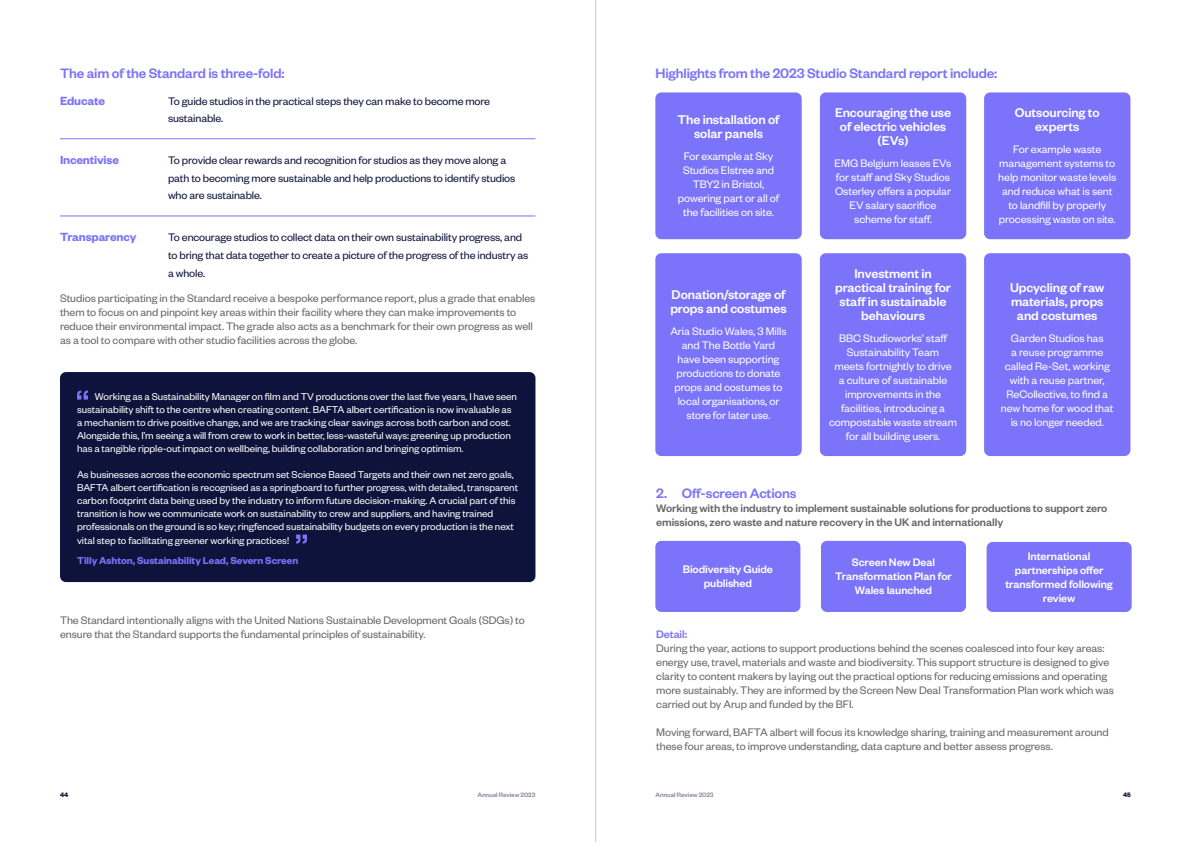
<style>
.page{position:relative;width:1191px;height:842px;background:#fff}
.page>*{position:absolute;margin:0;border:0;box-sizing:border-box;transform-origin:0 0}
.t1{font:500 15px "Founders Grotesk";letter-spacing:-.01em;color:#7b73fa}
.t2{font:500 14px/14px "Founders Grotesk";letter-spacing:-.005em;color:#fff;text-align:center}
.t3{font:600 13px "Founders Grotesk";letter-spacing:-.01em;color:#7b73fa}
.t4{font:12px/14px "Founders Grotesk";letter-spacing:-.005em;color:#666}
.t5{font:12px/14px "Founders Grotesk";letter-spacing:-.005em;color:#fff;text-align:center}
.t6{font:12px/17.6px "Founders Grotesk";letter-spacing:-.01em;color:#0d133b}
.t7{font:500 12px/14px "Founders Grotesk";letter-spacing:-.005em;color:#666}
.t8{font:500 12px/14px "Founders Grotesk";letter-spacing:-.005em;color:#fff;text-align:center}
.t9{font:500 12px "Founders Grotesk";letter-spacing:-.01em;color:#7b73fa}
.t10{font:11px/13px "Founders Grotesk";letter-spacing:-.005em;color:#fff}
.t11{font:600 11px "Founders Grotesk";letter-spacing:-.005em;color:#7b73fa}
.t12{font:500 7px "Founders Grotesk";letter-spacing:-.01em;color:#86899d}
.t13{font:700 7px "Founders Grotesk";color:#0d133b}
</style>
<div class="page">
<hr style="left:595px;top:0;width:1px;height:842px;background:#ccc">
<hr style="left:60px;top:138px;width:475px;height:1px;background:#7b73fa">
<hr style="left:60px;top:216px;width:475px;height:1px;background:#7b73fa">
<div style="left:655px;top:541px;width:145px;height:71px;background:#7b73fa;border-radius:6px"></div>
<div style="left:821px;top:541px;width:145px;height:71px;background:#7b73fa;border-radius:6px"></div>
<div style="left:986px;top:542px;width:145px;height:70px;background:#7b73fa;border-radius:6px"></div>
<div style="left:60px;top:372px;width:475px;height:210px;background:#0d133b;border-radius:6px"></div>
<svg style="left:77px;top:390px;width:11px;height:10px"></svg>
<svg style="left:296px;top:534px;width:11px;height:10px"></svg>
<div style="left:655px;top:92px;width:146px;height:147px;background:#7b73fa;border-radius:6px"></div>
<div style="left:655px;top:253px;width:146px;height:203px;background:#7b73fa;border-radius:6px"></div>
<div style="left:984px;top:253px;width:146px;height:203px;background:#7b73fa;border-radius:6px"></div>
<div style="left:984px;top:92px;width:146px;height:147px;background:#7b73fa;border-radius:6px"></div>
<div style="left:820px;top:92px;width:146px;height:147px;background:#7b73fa;border-radius:6px"></div>
<div style="left:820px;top:253px;width:146px;height:203px;background:#7b73fa;border-radius:6px"></div>
<p class="t1" style="left:60px;top:64px;width:226px">The aim of the Standard is three-fold:</p>
<p class="t3" style="left:60px;top:92px;width:46px">Educate</p>
<p class="t6" style="left:168px;top:91px;width:323px">To guide studios in the practical steps they can make to become more sustainable.</p>
<p class="t3" style="left:60px;top:152px;width:60px">Incentivise</p>
<p class="t6" style="left:168px;top:151px;width:349px">To provide clear rewards and recognition for studios as they move along a path to becoming more sustainable and help productions to identify studios who are sustainable.</p>
<p class="t3" style="left:60px;top:229px;width:78px">Transparency</p>
<p class="t6" style="left:168px;top:228px;width:362px">To encourage studios to collect data on their own sustainability progress, and to bring that data together to create a picture of the progress of the industry as a whole.</p>
<p class="t4" style="left:60px;top:291px;width:477px">Studios participating in the Standard receive a bespoke performance report, plus a grade that enables them to focus on and pinpoint key areas within their facility where they can make improvements to reduce their environmental impact. The grade also acts as a benchmark for their own progress as well as a tool to compare with other studio facilities across the globe.</p>
<p class="t10" style="left:77px;top:389px;width:441px;text-indent:18px">Working as a Sustainability Manager on film and TV productions over the last five years, I have seen sustainability shift to the centre when creating content. BAFTA albert certification is now invaluable as a mechanism to drive positive change, and we are tracking clear savings across both carbon and cost.<br>Alongside this, I’m seeing a will from crew to work in better, less-wasteful ways: greening up production has a tangible ripple-out impact on wellbeing, building collaboration and bringing optimism.</p>
<p class="t10" style="left:77px;top:467px;width:442px">As businesses across the economic spectrum set Science Based Targets and their own net zero goals, BAFTA albert certification is recognised as a springboard to further progress, with detailed, transparent carbon footprint data being used by the industry to inform future decision-making. A crucial part of this transition is how we communicate work on sustainability to crew and suppliers, and having trained professionals on the ground is so key; ringfenced sustainability budgets on every production is the next</p>
<p class="t10" style="left:77px;top:533px;width:214px">vital step to facilitating greener working practices!</p>
<p class="t11" style="left:77px;top:553px;width:223px">Tilly Ashton, Sustainability Lead, Severn Screen</p>
<p class="t4" style="left:60px;top:613px;width:466px">The Standard intentionally aligns with the United Nations Sustainable Development Goals (SDGs) to ensure that the Standard supports the fundamental principles of sustainability.</p>
<p class="t1" style="left:655px;top:64px;width:343px">Highlights from the 2023 Studio Standard report include:</p>
<p class="t2" style="left:677px;top:112px;width:104px">The installation of solar panels</p>
<p class="t5" style="left:678px;top:149px;width:103px">For example at Sky<br>Studios Elstree and<br>TBY2 in Bristol, powering part or all of the facilities on site.</p>
<p class="t2" style="left:1014px;top:105px;width:86px">Outsourcing to experts</p>
<p class="t5" style="left:998px;top:142px;width:119px">For example waste management systems to help monitor waste levels and reduce what is sent to landfill by properly processing waste on site.</p>
<p class="t2" style="left:835px;top:105px;width:118px">Encouraging the use of electric vehicles (EVs)</p>
<p class="t5" style="left:834px;top:156px;width:118px">EMG Belgium leases EVs for staff and Sky Studios<br>Osterley offers a popular<br>EV salary sacrifice scheme for staff.</p>
<p class="t2" style="left:670px;top:287px;width:118px;text-align:left">Donation/storage of props and costumes</p>
<p class="t5" style="left:670px;top:324px;width:118px">Aria Studio Wales, 3 Mills and The Bottle Yard have been supporting productions to donate props and costumes to local organisations, or store for later use.</p>
<p class="t2" style="left:835px;top:266px;width:117px">Investment in practical training for staff in sustainable behaviours</p>
<p class="t5" style="left:829px;top:331px;width:129px">BBC Studioworks’ staff<br>Sustainability Team<br>meets fortnightly to drive<br>a culture of sustainable improvements in the facilities, introducing a compostable waste stream for all building users.</p>
<p class="t2" style="left:1010px;top:280px;width:96px">Upcycling of raw materials, props and costumes</p>
<p class="t5" style="left:1001px;top:331px;width:114px">Garden Studios has<br>a reuse programme called Re-Set, working with a reuse partner,<br>ReCollective, to find a new home for wood that is no longer needed.</p>
<p class="t1" style="left:656px;top:484px;width:142px">2. Off-screen Actions</p>
<p class="t7" style="left:656px;top:501px;width:453px">Working with the industry to implement sustainable solutions for productions to support zero emissions, zero waste and nature recovery in the UK and internationally</p>
<p class="t8" style="left:683px;top:562px;width:92px">Biodiversity Guide published</p>
<p class="t8" style="left:835px;top:555px;width:118px">Screen New Deal<br>Transformation Plan for<br>Wales launched</p>
<p class="t8" style="left:1005px;top:548px;width:109px">International partnerships offer transformed following review</p>
<p class="t9" style="left:656px;top:627px;width:32px">Detail:</p>
<p class="t4" style="left:656px;top:641px;width:459px">During the year, actions to support productions behind the scenes coalesced into four key areas: energy use, travel, materials and waste and biodiversity. This support structure is designed to give clarity to content makers by laying out the practical options for reducing emissions and operating more sustainably. They are informed by the Screen New Deal Transformation Plan work which was carried out by Arup and funded by the BFI.</p>
<p class="t4" style="left:656px;top:725px;width:454px">Moving forward, BAFTA albert will focus its knowledge sharing, training and measurement around these four areas, to improve understanding, data capture and better assess progress.</p>
<p class="t13" style="left:60px;top:790px;width:10px">44</p>
<p class="t12" style="left:477px;top:790px;width:60px">Annual Review 2023</p>
<p class="t12" style="left:655px;top:790px;width:60px">Annual Review 2023</p>
<p class="t13" style="left:1123px;top:790px;width:9px">45</p>
</div>
